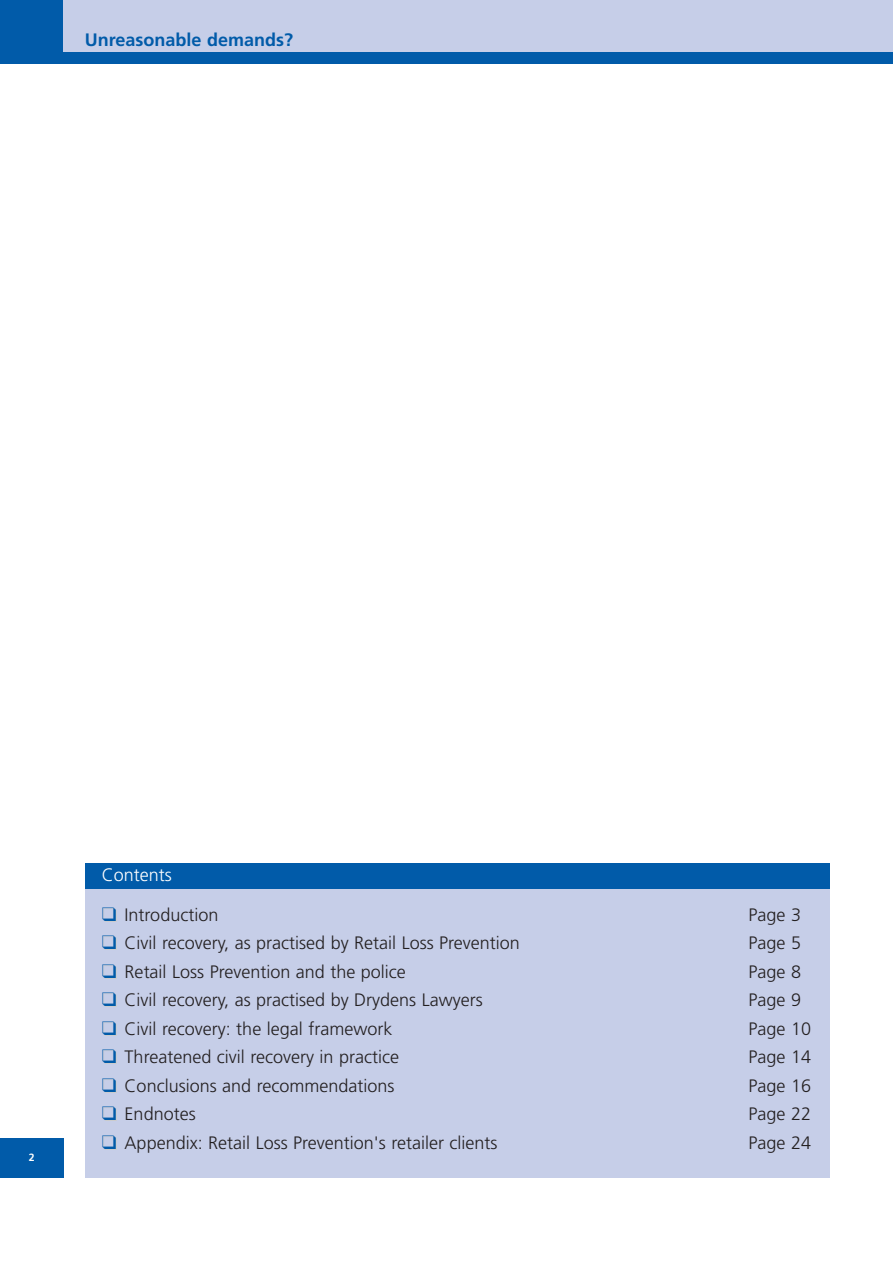
<style>
.page{position:relative;width:893px;height:1263px;background:#fff}
.page>*{position:absolute;margin:0;border:0;box-sizing:border-box;transform-origin:0 0}
.t1{font:300 18px "Frutiger";color:#231f20}
.t2{font:700 18px "Frutiger";color:#015ba9}
.t3{font:300 18px "Frutiger";color:#fff}
.t4{font:700 10.5px "Frutiger";color:#fff}
.s1{color:#015ba9}
.s2{color:#ccc}
</style>
<div class="page">
<div style="left:0;top:0;width:892px;height:64px;background:#015ba9"></div>
<div style="left:64px;top:0;width:828px;height:51px;background:#c6cee8"></div>
<div style="left:0;top:1139px;width:64px;height:39px;background:#015ba9"></div>
<div style="left:85px;top:889px;width:744px;height:289px;background:#c6cee8"></div>
<div style="left:85px;top:864px;width:744px;height:25px;background:#015ba9"></div>
<p class="t2" style="left:85px;top:32px;width:210px">Unreasonable demands?</p>
<p class="t4" style="left:29px;top:1153px;width:7px">2</p>
<p class="t3" style="left:102px;top:868px;width:72px">Contents</p>
<p class="t1" style="left:102px;top:907px;width:118px"><span class="s1">❑</span> Introduction</p>
<p class="t1" style="left:748px;top:907px;width:54px">Page 3</p>
<p class="t1" style="left:102px;top:936px;width:419px"><span class="s1">❑</span> Civil recovery, as practised by Retail Loss Prevention</p>
<p class="t1" style="left:748px;top:936px;width:54px">Page 5</p>
<p class="t1" style="left:102px;top:964px;width:305px"><span class="s1">❑</span> Retail Loss Prevention and the police</p>
<p class="t1" style="left:748px;top:964px;width:54px">Page 8</p>
<p class="t1" style="left:103px;top:993px;width:381px"><span class="s2">❑</span> Civil recovery, as practised by Drydens Lawyers</p>
<p class="t1" style="left:748px;top:993px;width:54px">Page 9</p>
<p class="t1" style="left:103px;top:1021px;width:291px"><span class="s2">❑</span> Civil recovery: the legal framework</p>
<p class="t1" style="left:748px;top:1021px;width:64px">Page 10</p>
<p class="t1" style="left:102px;top:1050px;width:298px"><span class="s1">❑</span> Threatened civil recovery in practice</p>
<p class="t1" style="left:748px;top:1050px;width:64px">Page 14</p>
<p class="t1" style="left:102px;top:1078px;width:294px"><span class="s1">❑</span> Conclusions and recommendations</p>
<p class="t1" style="left:748px;top:1078px;width:64px">Page 16</p>
<p class="t1" style="left:102px;top:1107px;width:95px"><span class="s1">❑</span> Endnotes</p>
<p class="t1" style="left:748px;top:1107px;width:64px">Page 22</p>
<p class="t1" style="left:103px;top:1135px;width:396px"><span class="s2">❑</span> Appendix: Retail Loss Prevention's retailer clients</p>
<p class="t1" style="left:748px;top:1135px;width:64px">Page 24</p>
</div>
